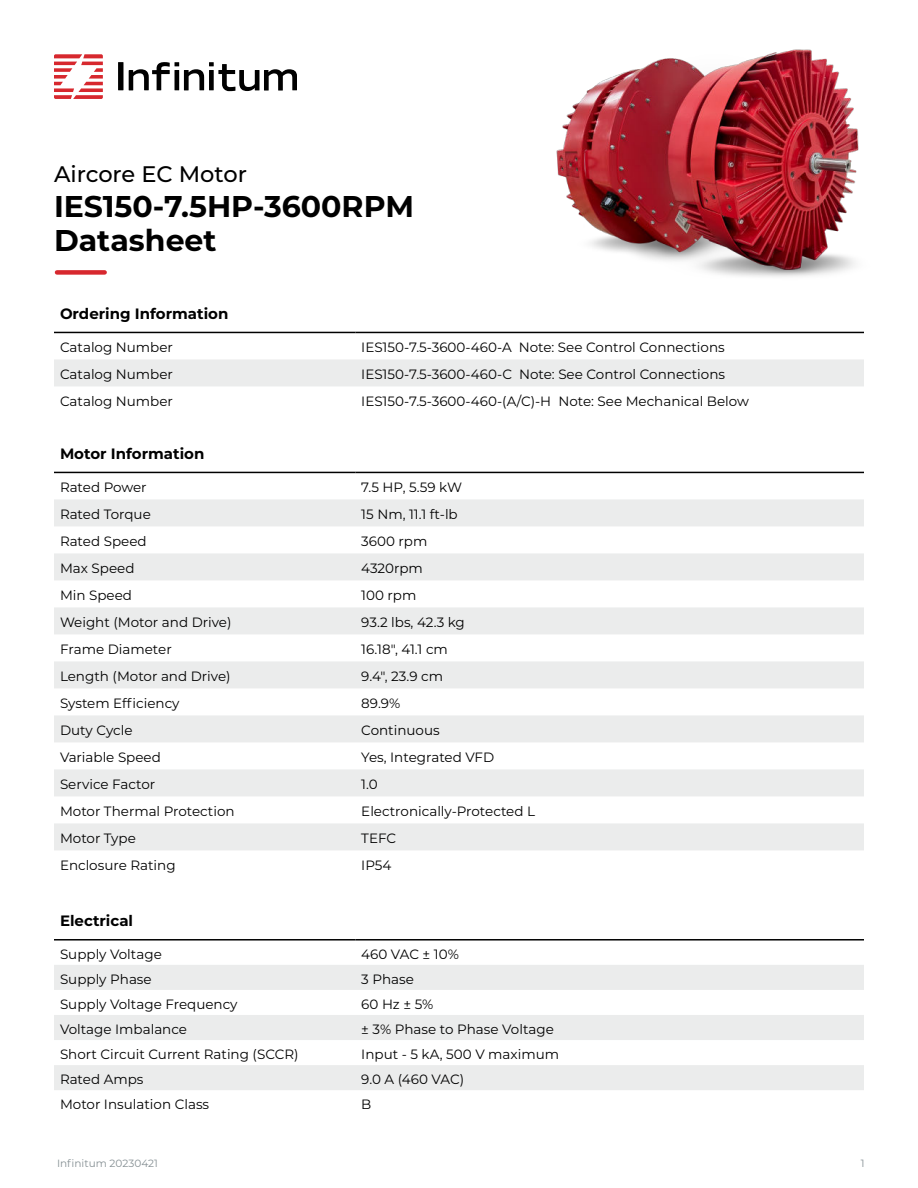
<style>
.page{position:relative;width:918px;height:1188px;background:#fff}
.page>*{position:absolute;margin:0;border:0;box-sizing:border-box;transform-origin:0 0}
.t1{font:700 30px/34.5px "Montserrat";color:#000}
.t2{font:500 22.5px "Montserrat";color:#000}
.t3{font:700 15px "Montserrat";color:#000}
.t4{font:13.5px "Montserrat";color:#000}
.t5{font:10.5px "Montserrat";color:#858f93}
</style>
<div class="page">
<div style="left:57px;top:270px;width:48px;height:5px;background:#d7282e"></div>
<div style="left:54px;top:359px;width:810px;height:27px;background:#ebecec"></div>
<hr style="left:54px;top:332px;width:301px;height:1px;background:#000">
<hr style="left:355px;top:332px;width:509px;height:1px;background:#000">
<svg style="left:54px;top:499px;width:810px;height:189px;fill:#ebecec"></svg>
<svg style="left:54px;top:715px;width:810px;height:135px;fill:#ebecec"></svg>
<hr style="left:54px;top:472px;width:301px;height:1px;background:#000">
<hr style="left:355px;top:472px;width:509px;height:1px;background:#000">
<svg style="left:54px;top:965px;width:810px;height:125px;fill:#ebecec"></svg>
<hr style="left:54px;top:939px;width:301px;height:2px;background:#000">
<hr style="left:355px;top:939px;width:509px;height:2px;background:#000">
<img style="left:556px;top:49px;width:303px;height:228px">
<div style="left:118px;top:62px;width:5px;height:28px;background:#000"></div>
<svg style="left:129px;top:62px;width:168px;height:29px"></svg>
<svg style="left:54px;top:54px;width:49px;height:45px"></svg>
<h2 class="t2" style="left:54px;top:165px;width:194px">Aircore EC Motor</h2>
<h1 class="t1" style="left:54px;top:190px;width:361px">IES150-7.5HP-3600RPM<br>Datasheet</h1>
<p class="t3" style="left:60px;top:306px;width:170px">Ordering Information</p>
<p class="t4" style="left:60px;top:341px;width:115px">Catalog Number</p>
<p class="t4" style="left:361px;top:340px;width:365px">IES150-7.5-3600-460-A Note: See Control Connections</p>
<p class="t4" style="left:60px;top:368px;width:115px">Catalog Number</p>
<p class="t4" style="left:361px;top:367px;width:365px">IES150-7.5-3600-460-C Note: See Control Connections</p>
<p class="t4" style="left:60px;top:395px;width:115px">Catalog Number</p>
<p class="t4" style="left:361px;top:394px;width:389px">IES150-7.5-3600-460-(A/C)-H Note: See Mechanical Below</p>
<p class="t3" style="left:60px;top:446px;width:146px">Motor Information</p>
<p class="t4" style="left:60px;top:481px;width:88px">Rated Power</p>
<p class="t4" style="left:361px;top:480px;width:102px">7.5 HP, 5.59 kW</p>
<p class="t4" style="left:60px;top:508px;width:92px">Rated Torque</p>
<p class="t4" style="left:361px;top:507px;width:98px">15 Nm, 11.1 ft-lb</p>
<p class="t4" style="left:60px;top:535px;width:88px">Rated Speed</p>
<p class="t4" style="left:361px;top:534px;width:68px">3600 rpm</p>
<p class="t4" style="left:60px;top:562px;width:76px">Max Speed</p>
<p class="t4" style="left:361px;top:561px;width:63px">4320rpm</p>
<p class="t4" style="left:60px;top:589px;width:74px">Min Speed</p>
<p class="t4" style="left:361px;top:588px;width:57px">100 rpm</p>
<p class="t4" style="left:60px;top:616px;width:173px">Weight (Motor and Drive)</p>
<p class="t4" style="left:361px;top:615px;width:105px">93.2 lbs, 42.3 kg</p>
<p class="t4" style="left:60px;top:643px;width:113px">Frame Diameter</p>
<p class="t4" style="left:361px;top:642px;width:88px">16.18", 41.1 cm</p>
<p class="t4" style="left:60px;top:670px;width:172px">Length (Motor and Drive)</p>
<p class="t4" style="left:361px;top:669px;width:83px">9.4", 23.9 cm</p>
<p class="t4" style="left:60px;top:697px;width:121px">System Efficiency</p>
<p class="t4" style="left:361px;top:696px;width:40px">89.9%</p>
<p class="t4" style="left:60px;top:724px;width:74px">Duty Cycle</p>
<p class="t4" style="left:361px;top:723px;width:80px">Continuous</p>
<p class="t4" style="left:60px;top:751px;width:102px">Variable Speed</p>
<p class="t4" style="left:361px;top:750px;width:135px">Yes, Integrated VFD</p>
<p class="t4" style="left:60px;top:778px;width:97px">Service Factor</p>
<p class="t4" style="left:361px;top:777px;width:18px">1.0</p>
<p class="t4" style="left:60px;top:805px;width:176px">Motor Thermal Protection</p>
<p class="t4" style="left:361px;top:804px;width:175px">Electronically-Protected L</p>
<p class="t4" style="left:60px;top:832px;width:77px">Motor Type</p>
<p class="t4" style="left:361px;top:831px;width:36px">TEFC</p>
<p class="t4" style="left:60px;top:859px;width:117px">Enclosure Rating</p>
<p class="t4" style="left:361px;top:858px;width:32px">IP54</p>
<p class="t3" style="left:60px;top:914px;width:75px">Electrical</p>
<p class="t4" style="left:60px;top:947px;width:103px">Supply Voltage</p>
<p class="t4" style="left:361px;top:947px;width:99px">460 VAC ± 10%</p>
<p class="t4" style="left:60px;top:973px;width:93px">Supply Phase</p>
<p class="t4" style="left:361px;top:973px;width:54px">3 Phase</p>
<p class="t4" style="left:60px;top:998px;width:179px">Supply Voltage Frequency</p>
<p class="t4" style="left:361px;top:998px;width:74px">60 Hz ± 5%</p>
<p class="t4" style="left:60px;top:1023px;width:129px">Voltage Imbalance</p>
<p class="t4" style="left:361px;top:1023px;width:194px">± 3% Phase to Phase Voltage</p>
<p class="t4" style="left:60px;top:1048px;width:240px">Short Circuit Current Rating (SCCR)</p>
<p class="t4" style="left:361px;top:1048px;width:199px">Input - 5 kA, 500 V maximum</p>
<p class="t4" style="left:60px;top:1073px;width:85px">Rated Amps</p>
<p class="t4" style="left:361px;top:1073px;width:104px">9.0 A (460 VAC)</p>
<p class="t4" style="left:60px;top:1098px;width:151px">Motor Insulation Class</p>
<p class="t4" style="left:361px;top:1098px;width:12px">B</p>
<p class="t5" style="left:57px;top:1157px;width:102px">Infinitum 20230421</p>
<p class="t5" style="left:861px;top:1158px;width:5px">1</p>
</div>
